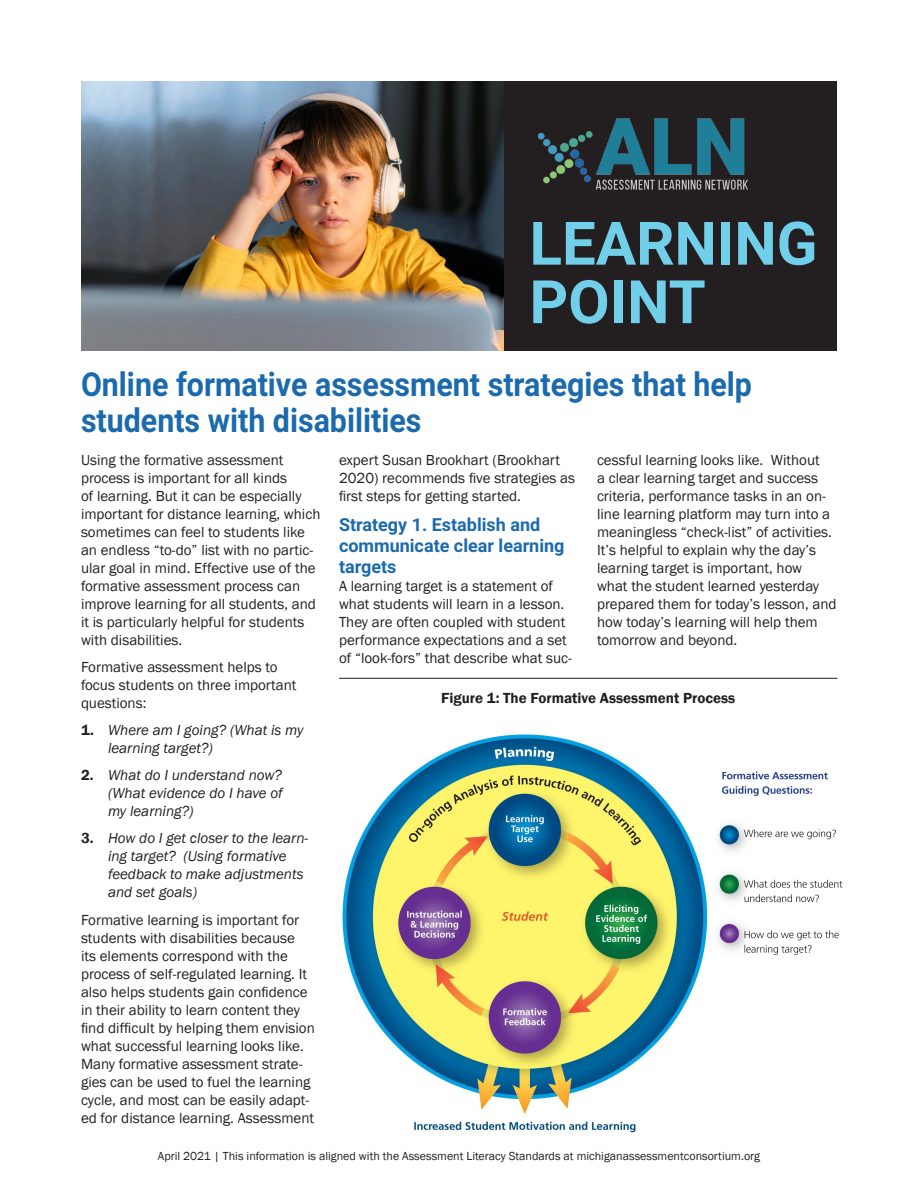
<style>
.page{position:relative;width:918px;height:1188px;background:#fff}
.page>*{position:absolute;margin:0;border:0;box-sizing:border-box;transform-origin:0 0}
.t1{font:700 60px/58.5px "Roboto";color:#72cfea}
.t2{font:700 33px/36px "Roboto";color:#1b6aad;scale:.92 1}
.t3{font:700 18px/21px "Roboto";color:#1b6aad}
.t4{font:15px/18px "Franklin Gothic";color:#231f20}
.t5{font:italic 15px/18px "Franklin Gothic";color:#231f20}
.t6{font:600 15px "Franklin Gothic";color:#231f20}
.t7{font:12px "Franklin Gothic";color:#231f20}
.s1{font-weight:600;font-style:normal}
</style>
<div class="page">
<img style="left:81px;top:81px;width:423px;height:269px">
<div style="left:504px;top:81px;width:333px;height:270px;background:#231f20"></div>
<img style="left:539px;top:118px;width:209px;height:72px">
<hr style="left:339px;top:678px;width:498px;height:1px;background:#231f20">
<img style="left:341px;top:734px;width:502px;height:399px">
<p class="t1" style="left:530px;top:212px;width:290px">LEARNING<br>POINT</p>
<p class="t2" style="left:81px;top:365px;width:731px">Online formative assessment strategies that help students with disabilities</p>
<p class="t4" style="left:81px;top:451px;width:241px">Using the formative assessment process is important for all kinds<br>of learning. But it can be especially important for distance learning, which sometimes can feel to students like an endless “to-do” list with no partic&shy;ular goal in mind. Effective use of the formative assessment process can improve learning for all students, and it is particularly helpful for students with disabilities.</p>
<p class="t4" style="left:81px;top:658px;width:217px">Formative assessment helps to focus students on three important questions:</p>
<p class="t5" style="left:108px;top:721px;width:197px;text-indent:-27px"><span class="s1">1.</span> Where am I going? (What is my learning target?)</p>
<p class="t5" style="left:108px;top:766px;width:176px;text-align:justify;text-indent:-27px"><span class="s1">2.</span> What do I understand now? (What evidence do I have of my learning?)</p>
<p class="t5" style="left:108px;top:829px;width:202px;text-indent:-27px"><span class="s1">3.</span> How do I get closer to the learn&shy;ing target? (Using formative feedback to make adjustments and set goals)</p>
<p class="t4" style="left:339px;top:451px;width:238px">expert Susan Brookhart (Brookhart<br>2020) recommends five strategies as first steps for getting started.</p>
<p class="t3" style="left:339px;top:513px;width:227px">Strategy 1. Establish and communicate clear learning targets</p>
<p class="t4" style="left:339px;top:577px;width:234px">A learning target is a statement of what students will learn in a lesson.<br>They are often coupled with student performance expectations and a set of “look-fors” that describe what suc-</p>
<p class="t4" style="left:597px;top:451px;width:241px">cessful learning looks like. Without<br>a clear learning target and success criteria, performance tasks in an on&shy;line learning platform may turn into a meaningless “check-list” of activities.<br>It’s helpful to explain why the day’s learning target is important, how<br>what the student learned yesterday prepared them for today’s lesson, and how today’s learning will help them tomorrow and beyond.</p>
<p class="t6" style="left:441px;top:689px;width:296px">Figure 1: The Formative Assessment Process</p>
<p class="t4" style="left:81px;top:912px;width:235px">Formative learning is important for students with disabilities because<br>its elements correspond with the process of self-regulated learning. It also helps students gain confidence in their ability to learn content they find difficult by helping them envision what successful learning looks like.</p>
<p class="t4" style="left:81px;top:1056px;width:235px">Many formative assessment strate&shy;gies can be used to fuel the learning cycle, and most can be easily adapt&shy;ed for distance learning. Assessment</p>
<p class="t7" style="left:158px;top:1149px;width:604px">April 2021 | This information is aligned with the Assessment Literacy Standards at michiganassessmentconsortium.org</p>
</div>
